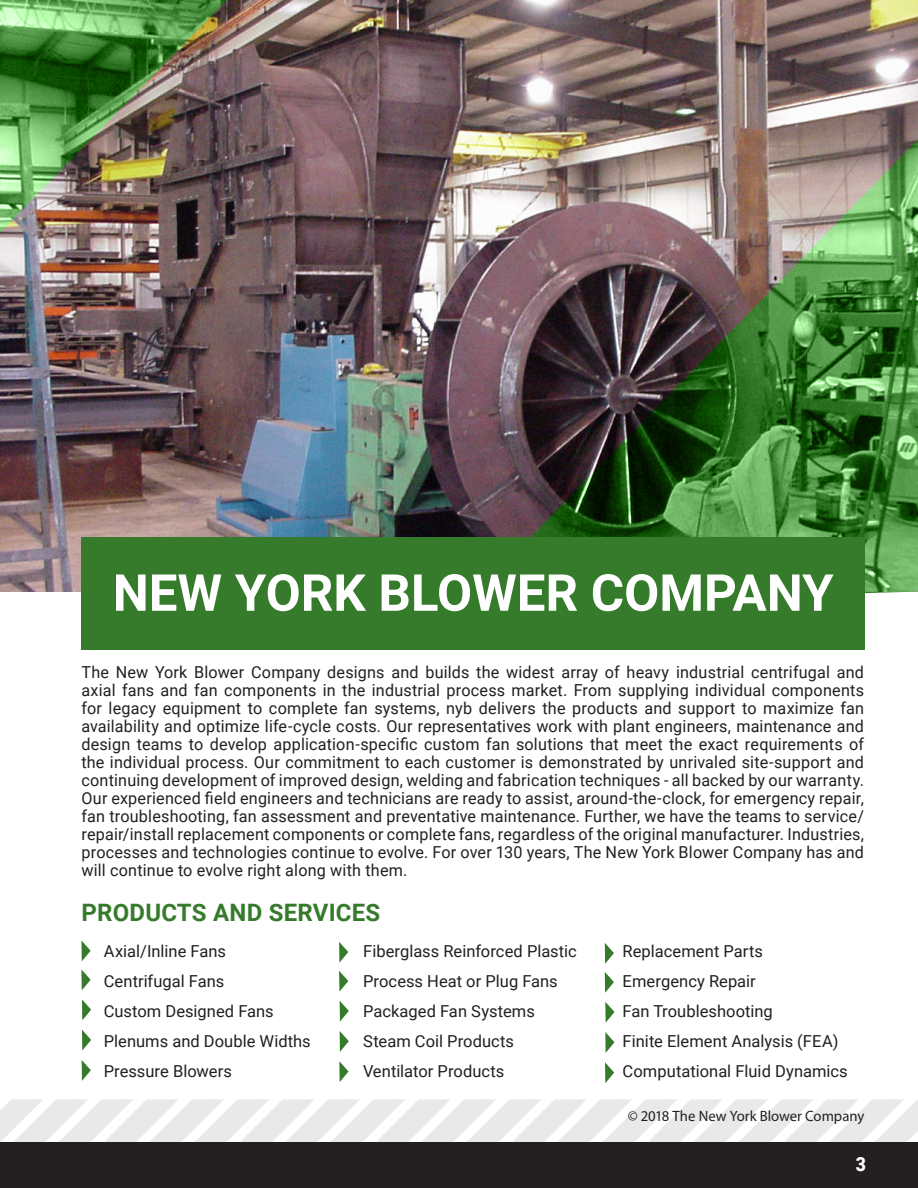
<style>
.page{position:relative;width:918px;height:1188px;background:#fff}
.page>*{position:absolute;margin:0;border:0;box-sizing:border-box;transform-origin:0 0}
.t1{font:700 51px "Roboto";color:#fff}
.t2{font:700 24px "Roboto";letter-spacing:.01em;color:#357b2b}
.t3{font:900 19.5px "Roboto";color:#fff;scale:.9 1}
.t4{font:16.5px/18px "Roboto";color:#231f20;text-align:justify}
.t5{font:15px "Myriad Pro";color:#231f20}
</style>
<div class="page">
<hr style="left:0;top:721px;width:1px;height:422px;background:#231f20">
<div style="left:0;top:1143px;width:918px;height:45px;background:#231f20"></div>
<img style="left:0;top:0;width:918px;height:592px">
<img style="left:464px;top:89px;width:454px;height:505px">
<div style="left:81px;top:537px;width:784px;height:113px;background:#357b2b"></div>
<img style="left:0;top:0;width:477px;height:259px">
<svg style="left:0;top:1099px;width:918px;height:44px"></svg>
<svg style="left:0;top:0;width:1px;height:42px"></svg>
<svg style="left:81px;top:940px;width:10px;height:21px"></svg>
<svg style="left:81px;top:969px;width:10px;height:21px"></svg>
<svg style="left:82px;top:999px;width:9px;height:21px"></svg>
<svg style="left:82px;top:1030px;width:9px;height:21px"></svg>
<svg style="left:82px;top:1060px;width:9px;height:21px"></svg>
<svg style="left:339px;top:942px;width:9px;height:21px"></svg>
<svg style="left:339px;top:971px;width:9px;height:21px"></svg>
<svg style="left:340px;top:1001px;width:9px;height:21px"></svg>
<svg style="left:340px;top:1031px;width:9px;height:21px"></svg>
<svg style="left:339px;top:1061px;width:10px;height:21px"></svg>
<svg style="left:605px;top:943px;width:9px;height:21px"></svg>
<svg style="left:605px;top:972px;width:9px;height:21px"></svg>
<svg style="left:605px;top:1002px;width:10px;height:21px"></svg>
<svg style="left:605px;top:1032px;width:10px;height:21px"></svg>
<svg style="left:605px;top:1062px;width:9px;height:21px"></svg>
<p class="t1" style="left:113px;top:557px;width:722px">NEW YORK BLOWER COMPANY</p>
<p class="t4" style="left:81px;top:662px;width:784px">The New York Blower Company designs and builds the widest array of heavy industrial centrifugal and axial fans and fan components in the industrial process market. From supplying individual components for legacy equipment to complete fan systems, nyb delivers the products and support to maximize fan availability and optimize life-cycle costs. Our representatives work with plant engineers, maintenance and design teams to develop application-specific custom fan solutions that meet the exact requirements of the individual process. Our commitment to each customer is demonstrated by unrivaled site-support and continuing development of improved design, welding and fabrication techniques - all backed by our warranty.<br>Our experienced field engineers and technicians are ready to assist, around-the-clock, for emergency repair, fan troubleshooting, fan assessment and preventative maintenance. Further, we have the teams to service/ repair/install replacement components or complete fans, regardless of the original manufacturer. Industries, processes and technologies continue to evolve. For over 130 years, The New York Blower Company has and will continue to evolve right along with them.</p>
<p class="t2" style="left:81px;top:895px;width:300px">PRODUCTS AND SERVICES</p>
<p class="t4" style="left:104px;top:942px;width:124px">Axial/Inline Fans</p>
<p class="t4" style="left:104px;top:972px;width:122px">Centrifugal Fans</p>
<p class="t4" style="left:104px;top:1002px;width:172px">Custom Designed Fans</p>
<p class="t4" style="left:104px;top:1032px;width:209px">Plenums and Double Widths</p>
<p class="t4" style="left:104px;top:1062px;width:130px">Pressure Blowers</p>
<p class="t4" style="left:363px;top:942px;width:215px">Fiberglass Reinforced Plastic</p>
<p class="t4" style="left:363px;top:972px;width:196px">Process Heat or Plug Fans</p>
<p class="t4" style="left:363px;top:1002px;width:173px">Packaged Fan Systems</p>
<p class="t4" style="left:363px;top:1032px;width:152px">Steam Coil Products</p>
<p class="t4" style="left:363px;top:1062px;width:143px">Ventilator Products</p>
<p class="t4" style="left:623px;top:942px;width:142px">Replacement Parts</p>
<p class="t4" style="left:623px;top:972px;width:135px">Emergency Repair</p>
<p class="t4" style="left:623px;top:1002px;width:152px">Fan Troubleshooting</p>
<p class="t4" style="left:623px;top:1032px;width:217px">Finite Element Analysis (FEA)</p>
<p class="t4" style="left:623px;top:1062px;width:227px">Computational Fluid Dynamics</p>
<p class="t5" style="left:628px;top:1106px;width:238px">© 2018 The New York Blower Company</p>
<p class="t3" style="left:856px;top:1150px;width:13px">3</p>
</div>
